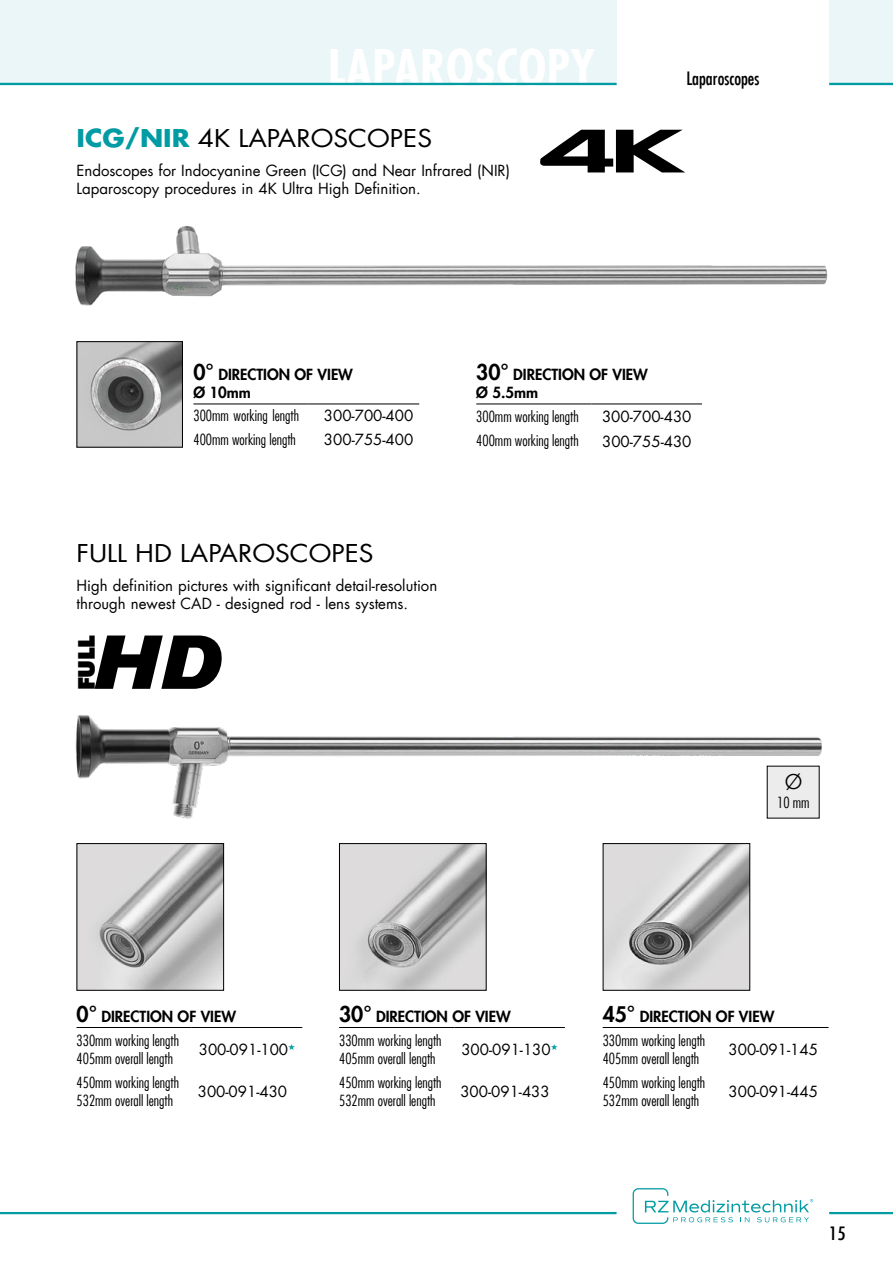
<style>
.page{position:relative;width:893px;height:1263px;background:#fff}
.page>*{position:absolute;margin:0;border:0;box-sizing:border-box;transform-origin:0 0}
.t1{font:700 condensed 48px "Futura LT";letter-spacing:.01em;color:#fff}
.t2{font:24px "Futura LT";color:#000;scale:1.1 1}
.t3{font:800 22.05px "Futura LT";color:#000}
.t4{font:21.75px "ITC Kabel Std";color:#000}
.t5{font:condensed 18px "Futura LT";color:#000}
.t6{font:condensed 18px "Futura LT";color:#000;scale:1.1 1}
.t7{font:300 condensed 15px/24px "Futura LT";color:#000}
.t8{font:15px/18px "Futura LT";color:#000}
.t9{font:800 15px/18px "Futura LT";color:#000}
.s1{font-weight:700;color:#009ba3}
.s2{font-size:21px}
.s3{font-weight:800;font-stretch:normal;font-size:21px}
.s4{font-weight:800;font-stretch:normal}
</style>
<div class="page">
<svg style="left:633px;top:1188px;width:180px;height:36px"></svg>
<div style="left:0;top:0;width:617px;height:85px;background:#eaf6f7"></div>
<div style="left:829px;top:0;width:64px;height:85px;background:#eaf6f7"></div>
<hr style="left:829px;top:83px;width:64px;height:2px;background:#009ba3">
<hr style="left:0;top:1212px;width:617px;height:2px;background:#009ba3">
<hr style="left:829px;top:1212px;width:64px;height:2px;background:#009ba3">
<img style="left:75px;top:715px;width:747px;height:104px">
<img style="left:75px;top:225px;width:753px;height:81px">
<svg style="left:95px;top:635px;width:127px;height:54px"></svg>
<div style="left:767px;top:766px;width:52px;height:52px;background:#ececed"></div>
<hr style="left:0;top:83px;width:617px;height:2px;background:#009ba3">
<img style="left:79px;top:845px;width:143px;height:144px">
<div style="left:77px;top:843px;width:147px;height:148px;border:1px solid #000"></div>
<img style="left:341px;top:845px;width:144px;height:144px">
<div style="left:339px;top:843px;width:148px;height:148px;border:1px solid #000"></div>
<img style="left:605px;top:845px;width:143px;height:144px">
<div style="left:603px;top:843px;width:147px;height:148px;border:1px solid #000"></div>
<img style="left:79px;top:343px;width:102px;height:103px">
<div style="left:77px;top:341px;width:106px;height:107px;border:1px solid #000"></div>
<svg style="left:540px;top:130px;width:145px;height:42px"></svg>
<hr style="left:77px;top:1027px;width:115px;height:1px;background:#000">
<hr style="left:192px;top:1027px;width:110px;height:1px;background:#000">
<hr style="left:193px;top:404px;width:116px;height:1px;background:#000">
<hr style="left:309px;top:404px;width:110px;height:1px;background:#000">
<hr style="left:339px;top:1027px;width:115px;height:1px;background:#000">
<hr style="left:454px;top:1027px;width:111px;height:1px;background:#000">
<hr style="left:476px;top:404px;width:115px;height:1px;background:#000">
<hr style="left:591px;top:404px;width:111px;height:1px;background:#000">
<hr style="left:603px;top:1027px;width:115px;height:1px;background:#000">
<hr style="left:718px;top:1027px;width:110px;height:1px;background:#000">
<h1 class="t1" style="left:328px;top:37px;width:269px">LAPAROSCOPY</h1>
<h2 class="t2" style="left:77px;top:123px;width:325px"><span class="s1">ICG/NIR</span> 4K LAPAROSCOPES</h2>
<p class="t8" style="left:77px;top:162px;width:435px">Endoscopes for Indocyanine Green (ICG) and Near Infrared (NIR)<br>Laparoscopy procedures in 4K Ultra High Definition.</p>
<p class="t5" style="left:686px;top:68px;width:75px">Laparoscopes</p>
<p class="t9" style="left:193px;top:365px;width:161px"><span class="s2">0°</span> DIRECTION OF VIEW<br>Ø 10mm</p>
<p class="t7" style="left:193px;top:403px;width:107px">300mm working length</p>
<p class="t8" style="left:324px;top:407px;width:91px">300-700-400</p>
<p class="t7" style="left:193px;top:427px;width:104px">400mm working length</p>
<p class="t8" style="left:324px;top:431px;width:91px">300-755-400</p>
<h2 class="t2" style="left:77px;top:538px;width:272px">FULL HD LAPAROSCOPES</h2>
<p class="t8" style="left:77px;top:576px;width:362px">High definition pictures with significant detail-resolution through newest CAD - designed rod - lens systems.</p>
<h3 class="t3" style="left:72px;top:690px;width:56px;rotate:-90deg">FULL</h3>
<p class="t9" style="left:476px;top:365px;width:173px"><span class="s2">30°</span> DIRECTION OF VIEW<br>Ø 5.5mm</p>
<p class="t7" style="left:476px;top:404px;width:104px">300mm working length</p>
<p class="t8" style="left:602px;top:408px;width:91px">300-700-430</p>
<p class="t7" style="left:476px;top:429px;width:104px">400mm working length</p>
<p class="t8" style="left:602px;top:432px;width:91px">300-755-430</p>
<h3 class="t4" style="left:785px;top:769px;width:18px">Ø</h3>
<p class="t7" style="left:777px;top:791px;width:34px">10 mm</p>
<p class="t7" style="left:77px;top:1004px;width:161px"><span class="s3">0°</span> <span class="s4">DIRECTION OF VIEW<br></span>330mm working length</p>
<p class="t7" style="left:77px;top:1046px;width:98px">405mm overall length</p>
<p class="t8" style="left:199px;top:1040px;width:98px">300-091-100<sup>★</sup></p>
<p class="t7" style="left:339px;top:1004px;width:173px"><span class="s3">30°</span> <span class="s4">DIRECTION OF VIEW<br></span>330mm working length</p>
<p class="t7" style="left:339px;top:1046px;width:98px">405mm overall length</p>
<p class="t8" style="left:461px;top:1040px;width:98px">300-091-130<sup>★</sup></p>
<p class="t7" style="left:603px;top:1004px;width:173px"><span class="s3">45°</span> <span class="s4">DIRECTION OF VIEW<br></span>330mm working length</p>
<p class="t7" style="left:603px;top:1046px;width:98px">405mm overall length</p>
<p class="t8" style="left:728px;top:1040px;width:91px">300-091-145</p>
<p class="t7" style="left:77px;top:1073px;width:104px;line-height:18px">450mm working length<br>532mm overall length</p>
<p class="t8" style="left:198px;top:1082px;width:91px">300-091-430</p>
<p class="t7" style="left:339px;top:1073px;width:104px;line-height:18px">450mm working length<br>532mm overall length</p>
<p class="t8" style="left:460px;top:1082px;width:91px">300-091-433</p>
<p class="t7" style="left:603px;top:1073px;width:104px;line-height:18px">450mm working length<br>532mm overall length</p>
<p class="t8" style="left:729px;top:1082px;width:91px">300-091-445</p>
<p class="t6" style="left:829px;top:1222px;width:16px">15</p>
</div>
